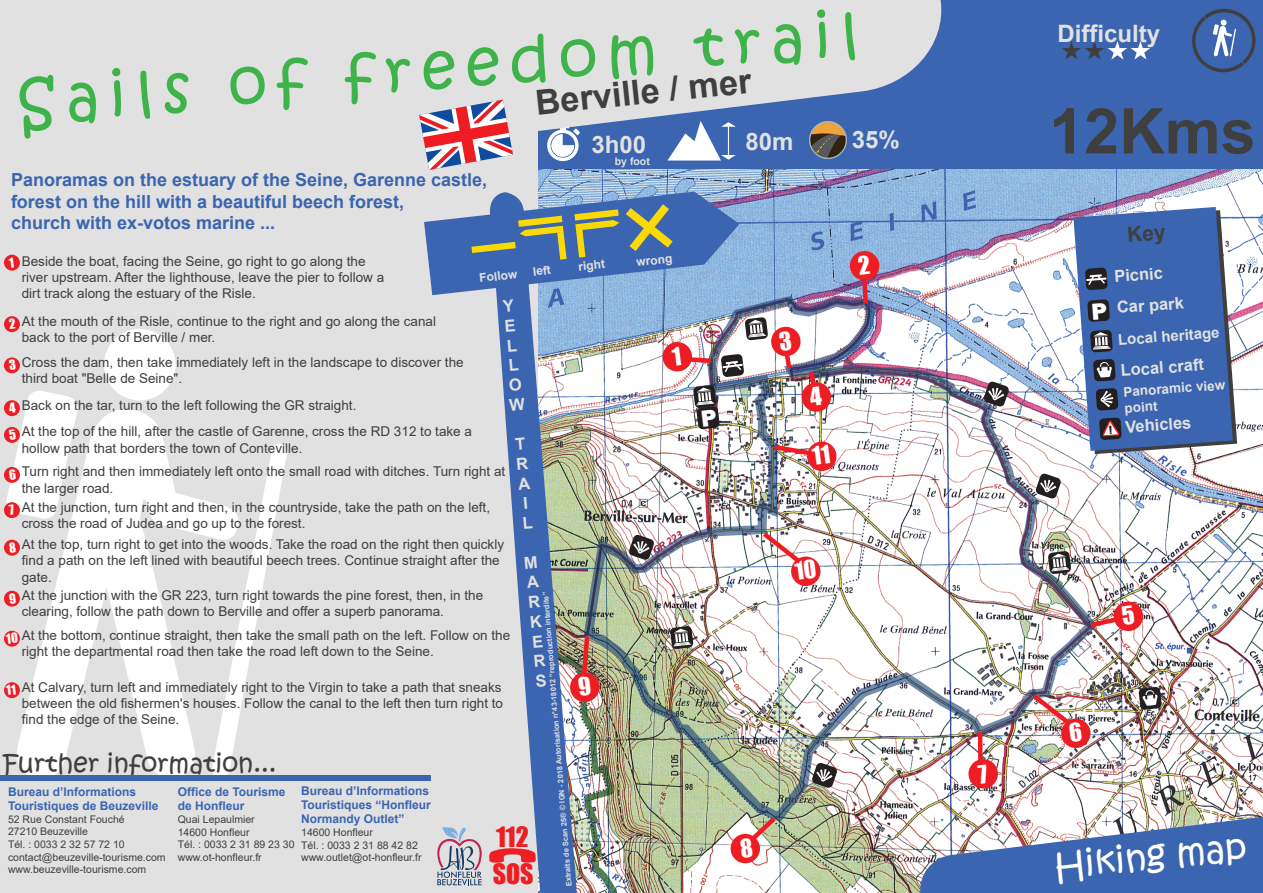
<style>
.page{position:relative;width:1263px;height:893px;background:#fff}
.page>*{position:absolute;margin:0;border:0;box-sizing:border-box;transform-origin:0 0}
.t1{font:700 63px "Arial";color:#3f3f3f}
.t2{font:61.5px "Kristen ITC";color:#3db349}
.t3{font:36px "Kristen ITC";color:#fff}
.t4{font:700 34.5px "Arial";color:#3f3f3f}
.t5{font:25.8px "Impact";color:#ee1e23}
.t6{font:25.5px "Kristen ITC";color:#3f3f3f}
.t7{font:700 24px "Arial";color:#e0e1e0}
.t8{font:700 18px/21.6px "Arial";color:#3b65b0}
.t9{font:700 16.5px/19.8px "Arial";color:#e0e1e0}
.t10{font:700 15px "Arial";color:#e0e1e0}
.t11{font:13.5px/16.2px "Arial";color:#3f3f3f}
.t12{font:700 13.5px/16.2px "Arial";color:#e0e1e0}
.t13{font:700 12px/14.4px "Arial";color:#3b65b0}
.t14{font:700 12px "Arial";color:#e0e1e0}
.t15{font:10.5px/12.6px "Arial";color:#3f3f3f}
.t16{font:700 10.5px "Arial";color:#e0e1e0}
.t17{font:700 7.5px "Arial";color:#e0e1e0}
</style>
<div class="page">
<img style="left:577px;top:169px;width:686px;height:724px">
<div style="left:537px;top:0;width:726px;height:169px;background:#3b65b0"></div>
<div style="left:0;top:0;width:537px;height:893px;background:#e0e1e0"></div>
<svg style="left:11px;top:409px;width:199px;height:366px;fill:#fff"></svg>
<svg style="left:210px;top:444px;width:77px;height:331px"></svg>
<img style="left:496px;top:295px;width:81px;height:598px">
<div style="left:104px;top:329px;width:72px;height:71px;background:#fff;border-radius:50%"></div>
<svg style="left:1192px;top:8px;width:64px;height:65px"></svg>
<svg style="left:1062px;top:41px;width:88px;height:19px"></svg>
<svg style="left:424px;top:201px;width:315px;height:94px;background:#6787ae"></svg>
<svg style="left:492px;top:0;width:454px;height:201px;fill:#e0e1e0"></svg>
<svg style="left:918px;top:811px;width:345px;height:82px"></svg>
<div style="left:4px;top:255px;width:16px;height:16px;background:#ee1d23;border-radius:50%"></div>
<div style="left:4px;top:316px;width:16px;height:16px;background:#ee1d23;border-radius:50%"></div>
<div style="left:4px;top:357px;width:16px;height:16px;background:#ee1d23;border-radius:50%"></div>
<div style="left:4px;top:540px;width:16px;height:16px;background:#ee1d23;border-radius:50%"></div>
<div style="left:4px;top:591px;width:16px;height:16px;background:#ee1d23;border-radius:50%"></div>
<svg style="left:4px;top:631px;width:16px;height:16px"></svg>
<svg style="left:4px;top:682px;width:16px;height:16px"></svg>
<div style="left:850px;top:251px;width:29px;height:29px;background:#ee1d23;border-radius:50%"></div>
<img style="left:803px;top:114px;width:51px;height:51px">
<img style="left:584px;top:296px;width:513px;height:525px">
<div style="left:771px;top:327px;width:29px;height:29px;background:#ee1d23;border-radius:50%"></div>
<div style="left:802px;top:382px;width:29px;height:30px;background:#ee1d23;border-radius:50%"></div>
<svg style="left:721px;top:354px;width:23px;height:23px"></svg>
<svg style="left:733px;top:361px;width:8px;height:9px"></svg>
<div style="left:1113px;top:602px;width:30px;height:29px;background:#ee1d23;border-radius:50%"></div>
<div style="left:1061px;top:719px;width:29px;height:29px;background:#ee1d23;border-radius:50%"></div>
<div style="left:968px;top:759px;width:30px;height:29px;background:#ee1d23;border-radius:50%"></div>
<hr style="left:978px;top:732px;width:4px;height:28px;background:#ee1d23">
<div style="left:730px;top:834px;width:30px;height:29px;background:#ee1d23;border-radius:50%"></div>
<div style="left:570px;top:673px;width:29px;height:29px;background:#ee1d23;border-radius:50%"></div>
<div style="left:791px;top:557px;width:29px;height:29px;background:#ee1d23;border-radius:50%"></div>
<div style="left:807px;top:442px;width:29px;height:29px;background:#ee1d23;border-radius:50%"></div>
<svg style="left:1048px;top:551px;width:23px;height:23px"></svg>
<svg style="left:745px;top:317px;width:23px;height:23px"></svg>
<svg style="left:670px;top:626px;width:23px;height:23px"></svg>
<svg style="left:1138px;top:687px;width:24px;height:23px"></svg>
<svg style="left:489px;top:848px;width:47px;height:15px"></svg>
<div style="left:0;top:775px;width:431px;height:6px;background:#3b65b0"></div>
<svg style="left:437px;top:827px;width:45px;height:58px"></svg>
<svg style="left:419px;top:100px;width:94px;height:70px"></svg>
<svg style="left:671px;top:347px;width:44px;height:19px"></svg>
<svg style="left:5px;top:391px;width:74px;height:129px"></svg>
<svg style="left:6px;top:632px;width:12px;height:12px"></svg>
<svg style="left:6px;top:684px;width:10px;height:11px"></svg>
<svg style="left:857px;top:278px;width:13px;height:30px"></svg>
<svg style="left:693px;top:385px;width:27px;height:44px"></svg>
<svg style="left:779px;top:353px;width:15px;height:20px"></svg>
<svg style="left:806px;top:366px;width:16px;height:21px"></svg>
<svg style="left:1086px;top:606px;width:49px;height:24px"></svg>
<img style="left:1028px;top:690px;width:54px;height:53px">
<svg style="left:740px;top:812px;width:40px;height:46px"></svg>
<svg style="left:578px;top:632px;width:14px;height:43px"></svg>
<img style="left:758px;top:528px;width:58px;height:52px">
<svg style="left:769px;top:442px;width:61px;height:23px"></svg>
<svg style="left:1073px;top:207px;width:164px;height:247px;background:#5473ae"></svg>
<h2 class="t2" style="left:14px;top:65px;width:844px;rotate:-5deg">Sails of freedom trail</h2>
<h3 class="t4" style="left:533px;top:79px;width:218px;rotate:-6deg">Berville / mer</h3>
<h3 class="t7" style="left:592px;top:127px;width:56px">3h00</h3>
<h3 class="t7" style="left:852px;top:123px;width:50px">35%</h3>
<h3 class="t7" style="left:745px;top:125px;width:50px">80m</h3>
<h3 class="t8" style="left:11px;top:169px;width:478px">Panoramas on the estuary of the Seine, Garenne castle, forest on the hill with a beautiful beech forest,<br>church with ex-votos marine ...</h3>
<p class="t16" style="left:615px;top:154px;width:36px">by foot</p>
<p class="t11" style="left:22px;top:253px;width:364px">Beside the boat, facing the Seine, go right to go along the river upstream. After the lighthouse, leave the pier to follow a dirt track along the estuary of the Risle.</p>
<p class="t14" style="left:532px;top:263px;width:19px;rotate:-6deg">left</p>
<p class="t14" style="left:577px;top:258px;width:28px;rotate:-6deg">right</p>
<p class="t14" style="left:635px;top:253px;width:37px;rotate:-6deg">wrong</p>
<p class="t14" style="left:479px;top:269px;width:40px;rotate:-6deg">Follow</p>
<p class="t9" style="left:500px;top:297px;width:17px;rotate:-5deg">Y<br>E<br>L<br>L<br>O<br>W</p>
<p class="t9" style="left:514px;top:435px;width:14px;rotate:-5deg">T<br>R<br>A<br>I<br>L</p>
<p class="t9" style="left:523px;top:553px;width:15px;text-align:justify;rotate:-5deg">M A R K E R S</p>
<p class="t11" style="left:22px;top:313px;width:416px">At the mouth of the Risle, continue to the right and go along the canal back to the port of Berville / mer.</p>
<p class="t11" style="left:22px;top:354px;width:443px">Cross the dam, then take immediately left in the landscape to discover the third boat "Belle de Seine".</p>
<p class="t11" style="left:22px;top:397px;width:336px">Back on the tar, turn to the left following the GR straight.</p>
<p class="t11" style="left:22px;top:423px;width:452px">At the top of the hill, after the castle of Garenne, cross the RD 312 to take a hollow path that borders the town of Conteville.</p>
<p class="t11" style="left:22px;top:463px;width:485px">Turn right and then immediately left onto the small road with ditches. Turn right at the larger road.</p>
<p class="t11" style="left:22px;top:499px;width:470px">At the junction, turn right and then, in the countryside, take the path on the left, cross the road of Judea and go up to the forest.</p>
<p class="t11" style="left:22px;top:536px;width:484px">At the top, turn right to get into the woods. Take the road on the right then quickly find a path on the left lined with beautiful beech trees. Continue straight after the gate.</p>
<p class="t11" style="left:22px;top:587px;width:463px">At the junction with the GR 223, turn right towards the pine forest, then, in the clearing, follow the path down to Berville and offer a superb panorama.</p>
<p class="t11" style="left:22px;top:627px;width:490px">At the bottom, continue straight, then take the small path on the left. Follow on the right the departmental road then take the road left down to the Seine.</p>
<p class="t11" style="left:22px;top:679px;width:483px;text-align:justify">At Calvary, turn left and immediately right to the Virgin to take a path that sneaks between the old fishermen's houses. Follow the canal to the left then turn right to find the edge of the Seine.</p>
<p class="t17" style="left:565px;top:887px;width:297px;rotate:-95deg">Extraits de Scan 25® © IGN - 2018 Autorisation n°43-18012 “reproduction interdite”</p>
<h3 class="t6" style="left:3px;top:746px;width:274px">Further information...</h3>
<p class="t13" style="left:301px;top:783px;width:131px">Bureau d’Informations<br>Touristiques “Honfleur<br>Normandy Outlet”</p>
<p class="t15" style="left:301px;top:826px;width:122px">14600 Honfleur<br>Tél. : 0033 2 31 88 42 82 www.outlet@ot-honfleur.fr</p>
<p class="t13" style="left:8px;top:784px;width:152px">Bureau d’Informations<br>Touristiques de Beuzeville</p>
<p class="t15" style="left:8px;top:813px;width:159px">52 Rue Constant Fouché<br>27210 Beuzeville<br>Tél. : 0033 2 32 57 72 10 contact@beuzeville-tourisme.com www.beuzeville-tourisme.com</p>
<p class="t13" style="left:178px;top:785px;width:109px">Office de Tourisme de Honfleur</p>
<p class="t15" style="left:178px;top:813px;width:118px">Quai Lepaulmier<br>14600 Honfleur<br>Tél. : 0033 2 31 89 23 30 www.ot-honfleur.fr</p>
<h3 class="t5" style="left:496px;top:817px;width:34px">112</h3>
<h3 class="t5" style="left:493px;top:854px;width:42px">SOS</h3>
<h3 class="t7" style="left:1057px;top:16px;width:104px">Difficulty</h3>
<h1 class="t1" style="left:1049px;top:87px;width:208px">12Kms</h1>
<p class="t9" style="left:1113px;top:261px;width:69px;line-height:31.2px;rotate:-4deg">Picnic<br>Car park</p>
<p class="t10" style="left:1117px;top:329px;width:103px;rotate:-4deg">Local heritage</p>
<p class="t9" style="left:1120px;top:360px;width:85px;rotate:-4deg">Local craft</p>
<p class="t12" style="left:1123px;top:384px;width:104px;rotate:-4deg">Panoramic view point</p>
<p class="t9" style="left:1125px;top:417px;width:68px;rotate:-4deg">Vehicles</p>
<h3 class="t3" style="left:1052px;top:843px;width:195px;rotate:-6deg">Hiking map</h3>
</div>
